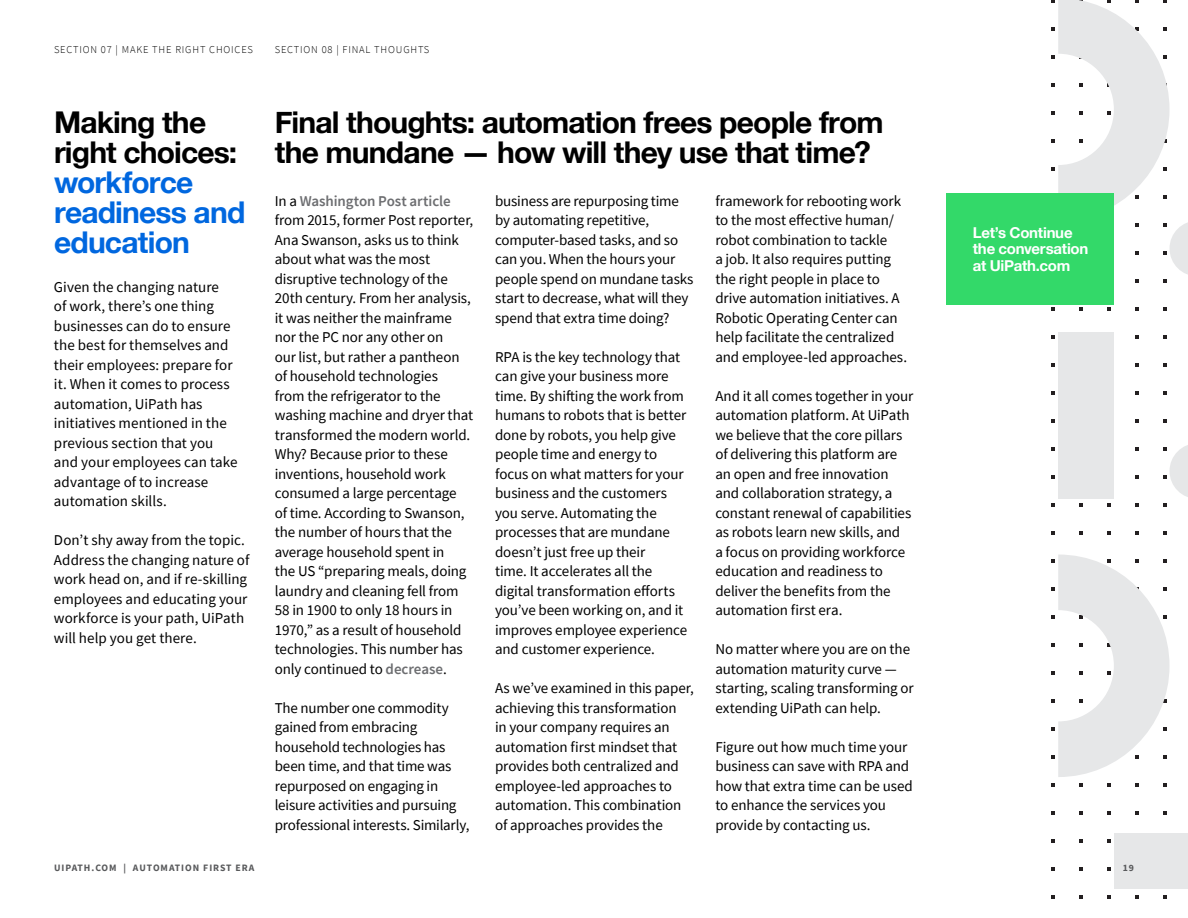
<style>
.page{position:relative;width:1188px;height:918px;background:#fff}
.page>*{position:absolute;margin:0;border:0;box-sizing:border-box;transform-origin:0 0}
.t1{font:700 30px/30px "Helvetica Neue";letter-spacing:-.025em;color:#000}
.t2{font:700 30px/30px "Helvetica Neue";letter-spacing:-.025em;color:#0067df}
.t3{font:15px/19.5px "Source Sans Pro";letter-spacing:-.005em;color:#000}
.t4{font:700 15px/16.5px "Helvetica Neue";letter-spacing:-.015em;color:#fff}
.t5{font:300 10.5px "Source Sans Pro";letter-spacing:.08em;color:#000}
.t6{font:700 9.75px "Source Sans Pro";letter-spacing:.1em;color:#58595b}
.s1{font-weight:600;color:#6d6e71}
</style>
<div class="page">
<svg style="left:1029px;top:0;width:159px;height:899px"></svg>
<svg style="left:1058px;top:555px;width:112px;height:222px"></svg>
<div style="left:1058px;top:332px;width:56px;height:167px;background:#e6e7e8"></div>
<div style="left:1114px;top:833px;width:74px;height:55px;background:#e6e7e8"></div>
<svg style="left:1058px;top:0;width:130px;height:276px"></svg>
<svg style="left:1170px;top:443px;width:18px;height:56px"></svg>
<div style="left:947px;top:193px;width:167px;height:111px;background:#33d969"></div>
<p class="t5" style="left:54px;top:43px;width:201px">SECTION 07 | MAKE THE RIGHT CHOICES</p>
<p class="t5" style="left:275px;top:43px;width:156px">SECTION 08 | FINAL THOUGHTS</p>
<h1 class="t1" style="left:54px;top:108px;width:185px">Making the right choices:</h1>
<h1 class="t2" style="left:54px;top:168px;width:193px">workforce readiness and education</h1>
<p class="t3" style="left:54px;top:277px;width:185px">Given the changing nature<br>of work, there’s one thing businesses can do to ensure the best for themselves and their employees: prepare for it. When it comes to process automation, UiPath has initiatives mentioned in the previous section that you and your employees can take advantage of to increase automation skills.</p>
<p class="t3" style="left:54px;top:530px;width:197px">Don’t shy away from the topic.<br>Address the changing nature of work head on, and if re-skilling employees and educating your workforce is your path, UiPath will help you get there.</p>
<p class="t6" style="left:54px;top:861px;width:202px">UIPATH.COM | AUTOMATION FIRST ERA</p>
<h1 class="t1" style="left:275px;top:108px;width:611px">Final thoughts: automation frees people from the mundane — how will they use that time?</h1>
<p class="t3" style="left:275px;top:191px;width:200px">In a <span class="s1">Washington Post article </span>from 2015, former Post reporter,<br>Ana Swanson, asks us to think about what was the most disruptive technology of the<br>20th century. From her analysis, it was neither the mainframe nor the PC nor any other on<br>our list, but rather a pantheon of household technologies<br>from the refrigerator to the washing machine and dryer that transformed the modern world.<br>Why? Because prior to these inventions, household work consumed a large percentage<br>of time. According to Swanson, the number of hours that the average household spent in<br>the US “preparing meals, doing laundry and cleaning fell from<br>58 in 1900 to only 18 hours in<br>1970,” as a result of household technologies. This number has only continued to <span class="s1">decrease</span>.</p>
<p class="t3" style="left:275px;top:698px;width:196px">The number one commodity gained from embracing household technologies has been time, and that time was repurposed on engaging in leisure activities and pursuing professional interests. Similarly,</p>
<p class="t3" style="left:495px;top:191px;width:200px">business are repurposing time by automating repetitive, computer-based tasks, and so can you. When the hours your people spend on mundane tasks start to decrease, what will they spend that extra time doing?</p>
<p class="t3" style="left:495px;top:347px;width:194px">RPA is the key technology that can give your business more time. By shifting the work from humans to robots that is better done by robots, you help give people time and energy to focus on what matters for your business and the customers you serve. Automating the processes that are mundane doesn’t just free up their<br>time. It accelerates all the digital transformation efforts you’ve been working on, and it improves employee experience and customer experience.</p>
<p class="t3" style="left:495px;top:678px;width:200px">As we’ve examined in this paper, achieving this transformation<br>in your company requires an automation first mindset that provides both centralized and employee-led approaches to automation. This combination of approaches provides the</p>
<p class="t3" style="left:715px;top:191px;width:193px">framework for rebooting work to the most effective human/ robot combination to tackle<br>a job. It also requires putting the right people in place to drive automation initiatives. A<br>Robotic Operating Center can help facilitate the centralized and employee-led approaches.</p>
<p class="t3" style="left:715px;top:386px;width:200px">And it all comes together in your automation platform. At UiPath we believe that the core pillars of delivering this platform are an open and free innovation and collaboration strategy, a constant renewal of capabilities as robots learn new skills, and<br>a focus on providing workforce education and readiness to deliver the benefits from the automation first era.</p>
<p class="t3" style="left:715px;top:639px;width:200px">No matter where you are on the automation maturity curve — starting, scaling transforming or extending UiPath can help.</p>
<p class="t3" style="left:715px;top:737px;width:199px">Figure out how much time your business can save with RPA and how that extra time can be used to enhance the services you provide by contacting us.</p>
<p class="t4" style="left:973px;top:225px;width:117px">Let’s Continue the conversation at UiPath.com</p>
<p class="t6" style="left:1123px;top:861px;width:13px">19</p>
</div>
